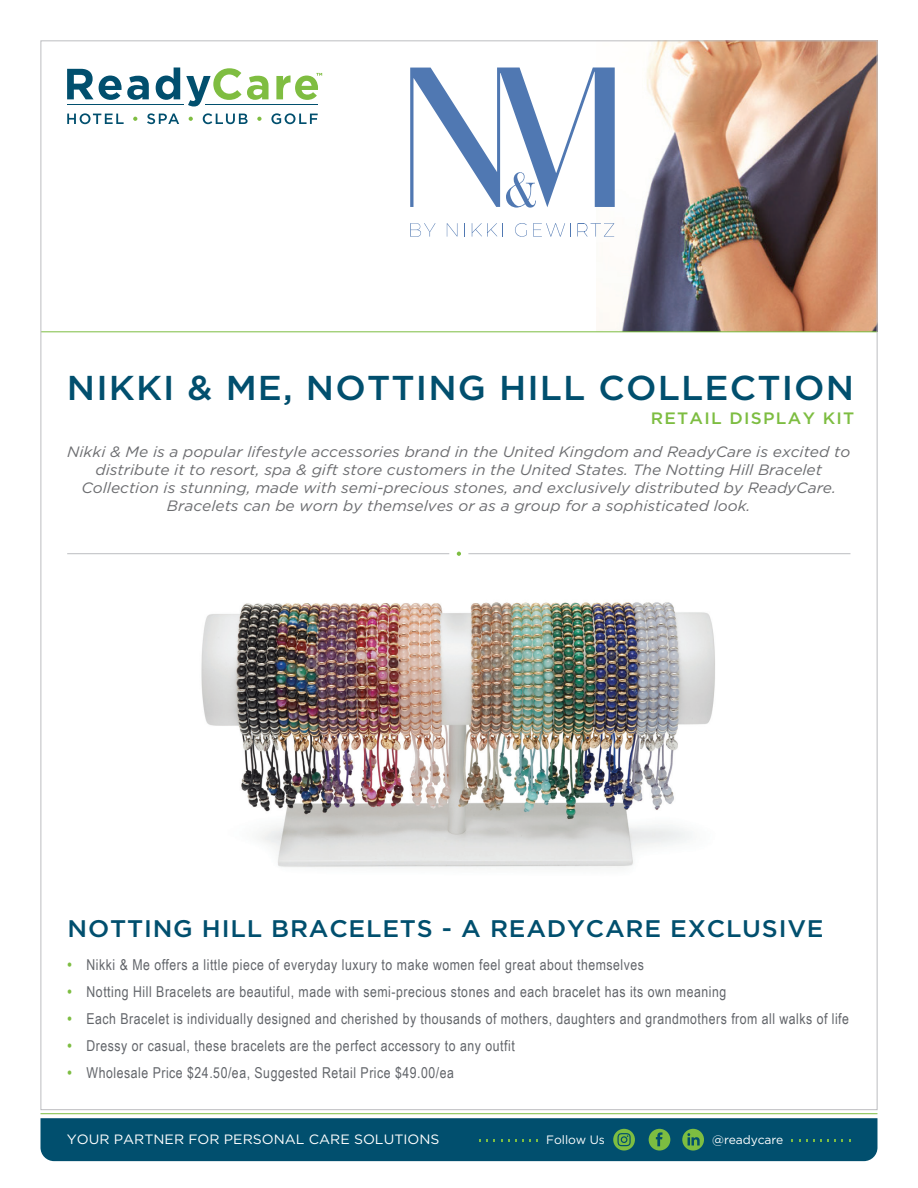
<style>
.page{position:relative;width:918px;height:1188px;background:#fff}
.page>*{position:absolute;margin:0;border:0;box-sizing:border-box;transform-origin:0 0}
.t1{font:500 34.5px "Gotham";letter-spacing:.03em;color:#014f6e;scale:1.04 1}
.t2{font:500 24px "Gotham";letter-spacing:.03em;color:#014f6e;scale:1.04 1}
.t3{font:500 16.5px "Gotham";letter-spacing:.075em;color:#7dbd41;scale:1.04 1}
.t4{font:15px/27px "Arial Narrow";letter-spacing:.035em;color:#62656a}
.t5{font:italic 15px/18px "Gotham";color:#6c6d70;text-align:center;scale:1.04 1}
.t6{font:700 15px/27px "Arial Narrow";color:#7dbd41;text-align:justify}
.t7{font:13.5px "Gotham";color:#fff;scale:1.04 1}
.t8{font:12.15px "Gotham";color:#fff}
</style>
<div class="page">
<img style="left:597px;top:42px;width:279px;height:289px">
<hr style="left:41px;top:331px;width:836px;height:1px;background:#7dbd41">
<svg style="left:410px;top:68px;width:205px;height:140px"></svg>
<svg style="left:410px;top:223px;width:26px;height:14px"></svg>
<svg style="left:464px;top:223px;width:1px;height:14px"></svg>
<svg style="left:533px;top:223px;width:38px;height:14px"></svg>
<svg style="left:472px;top:223px;width:31px;height:14px"></svg>
<svg style="left:447px;top:223px;width:10px;height:14px"></svg>
<svg style="left:515px;top:223px;width:12px;height:14px"></svg>
<svg style="left:577px;top:223px;width:37px;height:14px"></svg>
<hr style="left:67px;top:104px;width:116px;height:1px;background:#014f6e">
<hr style="left:206px;top:104px;width:112px;height:1px;background:#014f6e">
<svg style="left:67px;top:113px;width:57px;height:11px"></svg>
<svg style="left:133px;top:117px;width:4px;height:4px"></svg>
<svg style="left:147px;top:113px;width:32px;height:11px"></svg>
<svg style="left:189px;top:117px;width:4px;height:4px"></svg>
<svg style="left:203px;top:113px;width:45px;height:11px"></svg>
<svg style="left:257px;top:117px;width:5px;height:4px"></svg>
<svg style="left:271px;top:113px;width:47px;height:11px"></svg>
<svg style="left:276px;top:73px;width:46px;height:27px"></svg>
<svg style="left:67px;top:69px;width:82px;height:31px"></svg>
<svg style="left:156px;top:68px;width:24px;height:32px"></svg>
<svg style="left:186px;top:68px;width:83px;height:38px"></svg>
<hr style="left:41px;top:1113px;width:836px;height:1px;background:#7dbd41">
<div style="left:41px;top:1118px;width:836px;height:43px;background:#014f6e"></div>
<hr style="left:67px;top:553px;width:382px;height:1px;background:#bcbdc0">
<hr style="left:468px;top:553px;width:382px;height:1px;background:#bcbdc0">
<svg style="left:457px;top:552px;width:4px;height:4px"></svg>
<img style="left:201px;top:602px;width:514px;height:266px">
<h1 class="t1" style="left:67px;top:365px;width:759px">NIKKI &amp; ME, NOTTING HILL COLLECTION</h1>
<p class="t3" style="left:651px;top:408px;width:197px">RETAIL DISPLAY KIT</p>
<p class="t5" style="left:67px;top:442px;width:754px">Nikki &amp; Me is a popular lifestyle accessories brand in the United Kingdom and ReadyCare is excited to distribute it to resort, spa &amp; gift store customers in the United States. The Notting Hill Bracelet Collection is stunning, made with semi-precious stones, and exclusively distributed by ReadyCare.<br>Bracelets can be worn by themselves or as a group for a sophisticated look.</p>
<h2 class="t2" style="left:68px;top:913px;width:729px">NOTTING HILL BRACELETS - A READYCARE EXCLUSIVE</h2>
<p class="t4" style="left:87px;top:951px;width:764px">Nikki &amp; Me offers a little piece of everyday luxury to make women feel great about themselves<br>Notting Hill Bracelets are beautiful, made with semi-precious stones and each bracelet has its own meaning<br>Each Bracelet is individually designed and cherished by thousands of mothers, daughters and grandmothers from all walks of life Dressy or casual, these bracelets are the perfect accessory to any outfit<br>Wholesale Price $24.50/ea, Suggested Retail Price $49.00/ea</p>
<p class="t6" style="left:68px;top:951px;width:6px">• • • • •</p>
<p class="t7" style="left:67px;top:1131px;width:360px">YOUR PARTNER FOR PERSONAL CARE SOLUTIONS</p>
<p class="t8" style="left:546px;top:1132px;width:60px">Follow Us</p>
<p class="t8" style="left:712px;top:1132px;width:73px">@readycare</p>
</div>
